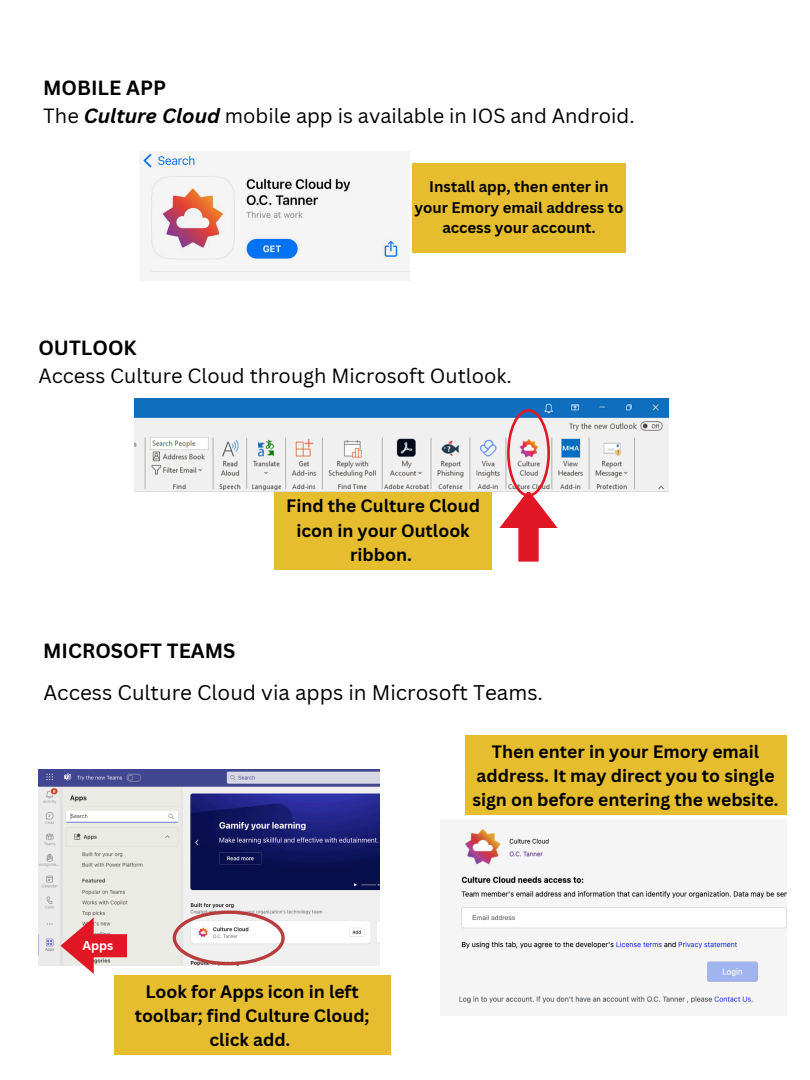
<style>
.page{position:relative;width:810px;height:1080px;background:#fff}
.page>*{position:absolute;margin:0;border:0;box-sizing:border-box;transform-origin:0 0}
.t1{font:20.62px "Canva Sans";color:#000}
.t2{font:20px/27.6px "Canva Sans";color:#000}
.t3{font:700 20px "Canva Sans";color:#000}
.t4{font:700 17.5px/24.4px "Canva Sans";color:#000;text-align:center}
.t5{font:700 15px/20.6px "Canva Sans";color:#000;text-align:center}
.t6{font:700 12.5px "Canva Sans";color:#fff}
.s1{font-weight:700}
.s2{font-weight:700;font-style:italic}
</style>
<div class="page">
<img style="left:459px;top:828px;width:327px;height:176px">
<div style="left:465px;top:736px;width:322px;height:79px;background:#e6bd2e"></div>
<img style="left:38px;top:769px;width:342px;height:196px">
<div style="left:114px;top:976px;width:276px;height:79px;background:#e6bd2e"></div>
<svg style="left:173px;top:911px;width:112px;height:54px"></svg>
<svg style="left:60px;top:918px;width:67px;height:56px;background:#e68a8f"></svg>
<div style="left:275px;top:490px;width:217px;height:80px;background:#e6bd2e"></div>
<img style="left:134px;top:398px;width:535px;height:93px">
<svg style="left:499px;top:409px;width:59px;height:153px"></svg>
<img style="left:139px;top:152px;width:271px;height:122px">
<div style="left:413px;top:163px;width:213px;height:89px;background:#e6bd2e"></div>
<h3 class="t2" style="left:43px;top:73px;width:593px"><span class="s1">MOBILE APP<br></span>The <span class="s2">Culture Cloud</span> mobile app is available in IOS and Android.</h3>
<p class="t5" style="left:414px;top:176px;width:211px">Install app, then enter in your Emory email address to access your account.</p>
<p class="t2" style="left:38px;top:333px;width:475px"><span class="s1">OUTLOOK<br></span>Access Culture Cloud through Microsoft Outlook.</p>
<h1 class="t4" style="left:286px;top:493px;width:195px">Find the Culture Cloud icon in your Outlook ribbon.</h1>
<p class="t3" style="left:43px;top:636px;width:194px">MICROSOFT TEAMS</p>
<h3 class="t1" style="left:43px;top:678px;width:501px">Access Culture Cloud via apps in Microsoft Teams.</h3>
<p class="t6" style="left:82px;top:937px;width:33px">Apps</p>
<h2 class="t4" style="left:135px;top:979px;width:236px">Look for Apps icon in left toolbar; find Culture Cloud; click add.</h2>
<p class="t4" style="left:472px;top:739px;width:308px">Then enter in your Emory email address. It may direct you to single sign on before entering the website.</p>
</div>
